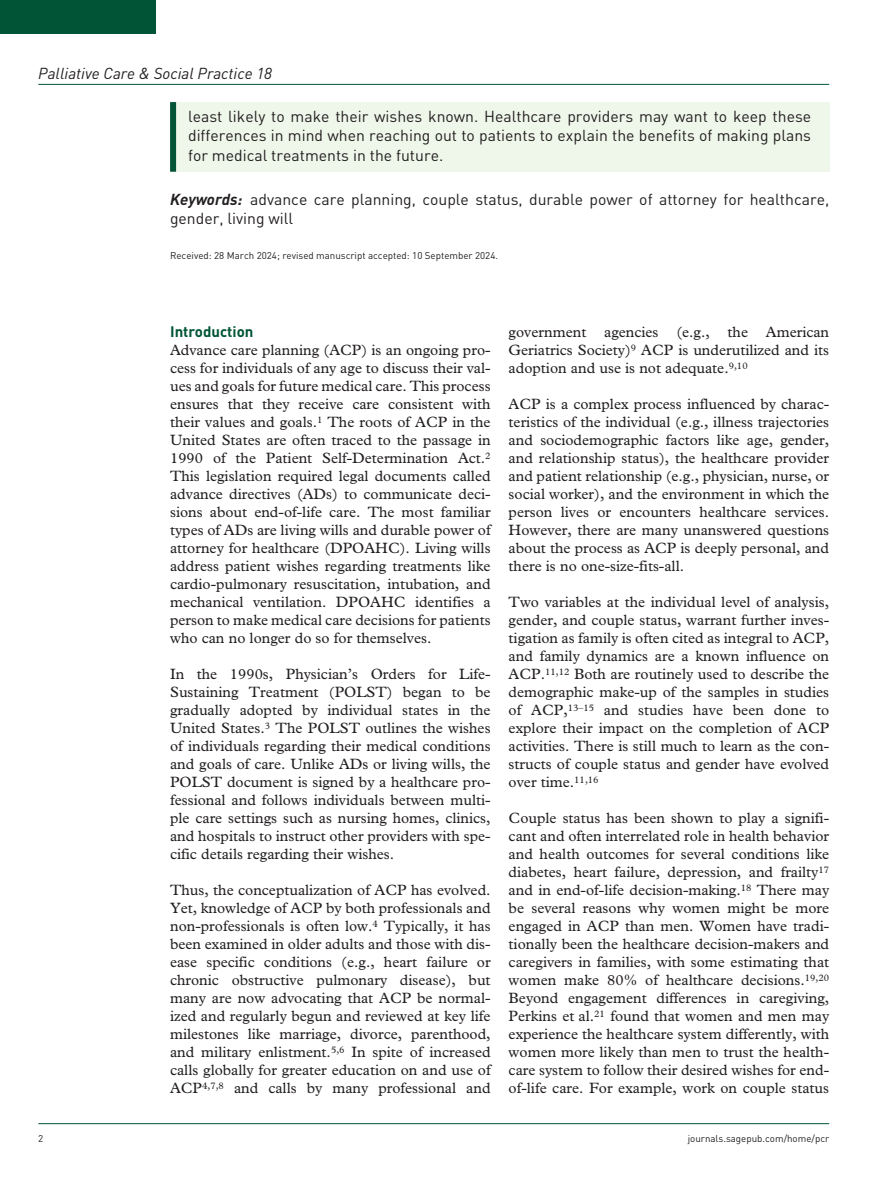
<style>
.page{position:relative;width:893px;height:1191px;background:#fff}
.page>*{position:absolute;margin:0;border:0;box-sizing:border-box;transform-origin:0 0}
.t1{font:15.75px/19.5px "DIN";color:#231f20;text-align:justify}
.t2{font:italic 15.75px "DIN";color:#231f20}
.t3{font:15px/18px "Plantin Std";color:#231f20;text-align:justify}
.t4{font:700 15px "DIN";color:#015436}
.t5{font:9.75px "DIN";color:#231f20}
.s1{font-weight:700;font-style:italic}
</style>
<div class="page">
<hr style="left:38px;top:84px;width:791px;height:1px;background:#015436">
<hr style="left:38px;top:1123px;width:791px;height:1px;background:#015436">
<div style="left:0;top:0;width:155px;height:34px;background:#015436"></div>
<div style="left:170px;top:102px;width:659px;height:70px;background:#eff7ea"></div>
<div style="left:170px;top:102px;width:6px;height:70px;background:#015436"></div>
<p class="t2" style="left:38px;top:63px;width:235px">Palliative Care &amp; Social Practice 18</p>
<p class="t1" style="left:188px;top:106px;width:625px">least likely to make their wishes known. Healthcare providers may want to keep these differences in mind when reaching out to patients to explain the benefits of making plans for medical treatments in the future.</p>
<p class="t1" style="left:170px;top:189px;width:661px"><span class="s1">Keywords:</span> advance care planning, couple status, durable power of attorney for healthcare, gender, living will</p>
<p class="t5" style="left:170px;top:249px;width:329px">Received: 28 March 2024; revised manuscript accepted: 10 September 2024.</p>
<p class="t4" style="left:170px;top:321px;width:85px">Introduction</p>
<p class="t3" style="left:170px;top:341px;width:322px">Advance care planning (ACP) is an ongoing pro&shy;cess for individuals of any age to discuss their val&shy;ues and goals for future medical care. This process ensures that they receive care consistent with their values and goals.<sup>1</sup> The roots of ACP in the United States are often traced to the passage in 1990 of the Patient Self-Determination Act.<sup>2<br></sup>This legislation required legal documents called advance directives (ADs) to communicate deci&shy;sions about end-of-life care. The most familiar types of ADs are living wills and durable power of attorney for healthcare (DPOAHC). Living wills address patient wishes regarding treatments like cardio-pulmonary resuscitation, intubation, and mechanical ventilation. DPOAHC identifies a person to make medical care decisions for patients who can no longer do so for themselves.</p>
<p class="t3" style="left:170px;top:665px;width:322px">In the 1990s, Physician’s Orders for Life-Sustaining Treatment (POLST) began to be gradually adopted by individual states in the United States.<sup>3</sup> The POLST outlines the wishes of individuals regarding their medical conditions and goals of care. Unlike ADs or living wills, the POLST document is signed by a healthcare pro&shy;fessional and follows individuals between multi&shy;ple care settings such as nursing homes, clinics, and hospitals to instruct other providers with spe&shy;cific details regarding their wishes.</p>
<p class="t3" style="left:170px;top:881px;width:322px">Thus, the conceptualization of ACP has evolved.<br>Yet, knowledge of ACP by both professionals and non-professionals is often low.<sup>4</sup> Typically, it has been examined in older adults and those with dis&shy;ease specific conditions (e.g., heart failure or chronic obstructive pulmonary disease), but many are now advocating that ACP be normal&shy;ized and regularly begun and reviewed at key life milestones like marriage, divorce, parenthood, and military enlistment.<sup>5,6</sup> In spite of increased calls globally for greater education on and use of ACP<sup>4,7,8</sup> and calls by many professional and</p>
<p class="t3" style="left:509px;top:323px;width:322px">government agencies (e.g., the American Geriatrics Society)<sup>9</sup> ACP is underutilized and its adoption and use is not adequate.<sup>9,10</sup></p>
<p class="t3" style="left:509px;top:395px;width:322px">ACP is a complex process influenced by charac&shy;teristics of the individual (e.g., illness trajectories and sociodemographic factors like age, gender, and relationship status), the healthcare provider and patient relationship (e.g., physician, nurse, or social worker), and the environment in which the person lives or encounters healthcare services.<br>However, there are many unanswered questions about the process as ACP is deeply personal, and there is no one-size-fits-all.</p>
<p class="t3" style="left:509px;top:593px;width:322px">Two variables at the individual level of analysis, gender, and couple status, warrant further inves&shy;tigation as family is often cited as integral to ACP, and family dynamics are a known influence on ACP.<sup>11,12</sup> Both are routinely used to describe the demographic make-up of the samples in studies of ACP,<sup>13–15</sup> and studies have been done to explore their impact on the completion of ACP activities. There is still much to learn as the con&shy;structs of couple status and gender have evolved over time.<sup>11,16</sup></p>
<p class="t3" style="left:509px;top:809px;width:322px">Couple status has been shown to play a signifi&shy;cant and often interrelated role in health behavior and health outcomes for several conditions like diabetes, heart failure, depression, and frailty<sup>17 </sup>and in end-of-life decision-making.<sup>18</sup> There may be several reasons why women might be more engaged in ACP than men. Women have tradi&shy;tionally been the healthcare decision-makers and caregivers in families, with some estimating that women make 80% of healthcare decisions.<sup>19,20<br></sup>Beyond engagement differences in caregiving, Perkins et al.<sup>21</sup> found that women and men may experience the healthcare system differently, with women more likely than men to trust the health&shy;care system to follow their desired wishes for end&shy;of-life care. For example, work on couple status</p>
<p class="t5" style="left:38px;top:1132px;width:7px">2</p>
<p class="t5" style="left:688px;top:1132px;width:143px">journals.sagepub.com/home/pcr</p>
</div>
